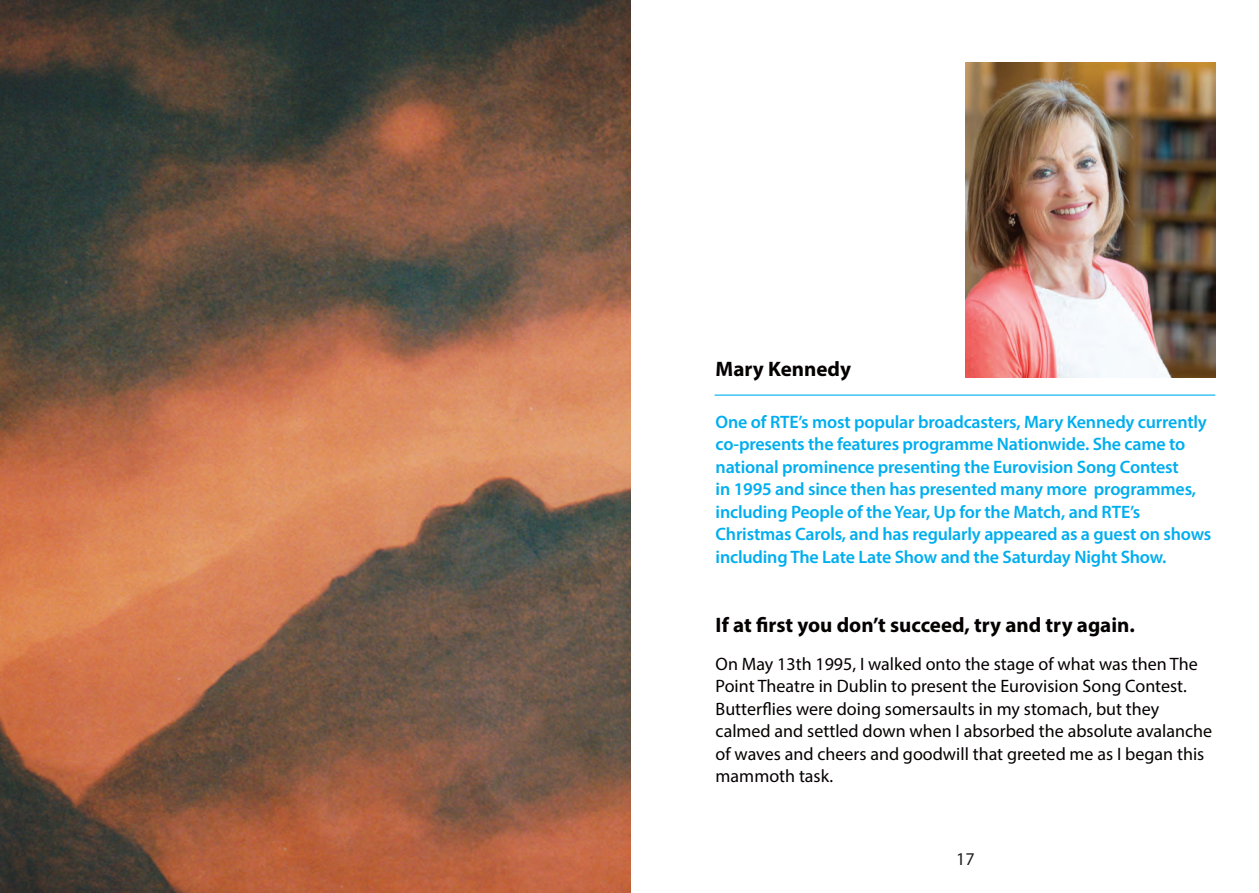
<style>
.page{position:relative;width:1259px;height:893px;background:#fff}
.page>*{position:absolute;margin:0;border:0;box-sizing:border-box;transform-origin:0 0}
.t1{font:700 21px "Myriad Pro";color:#050001}
.t2{font:600 18px/22.5px "Myriad Pro";letter-spacing:-.01em;color:#00aeef}
.t3{font:18px/22.5px "Myriad Pro";color:#050001}
.t4{font:18px "Myriad Pro";color:#231f20}
</style>
<div class="page">
<img style="left:0;top:0;width:630px;height:893px">
<img style="left:965px;top:62px;width:250px;height:316px">
<hr style="left:714px;top:395px;width:501px;height:1px;background:#00aeef">
<p class="t1" style="left:715px;top:355px;width:137px">Mary Kennedy</p>
<p class="t2" style="left:715px;top:410px;width:497px">One of RTE’s most popular broadcasters, Mary Kennedy currently co-presents the features programme Nationwide. She came to national prominence presenting the Eurovision Song Contest<br>in 1995 and since then has presented many more programmes, including People of the Year, Up for the Match, and RTE’s Christmas Carols, and has regularly appeared as a guest on shows including The Late Late Show and the Saturday Night Show.</p>
<p class="t1" style="left:715px;top:612px;width:421px">If at first you don’t succeed, try and try again.</p>
<p class="t3" style="left:715px;top:652px;width:498px">On May 13th 1995, I walked onto the stage of what was then The Point Theatre in Dublin to present the Eurovision Song Contest.<br>Butterflies were doing somersaults in my stomach, but they calmed and settled down when I absorbed the absolute avalanche of waves and cheers and goodwill that greeted me as I began this mammoth task.</p>
<p class="t4" style="left:956px;top:848px;width:20px">17</p>
</div>
